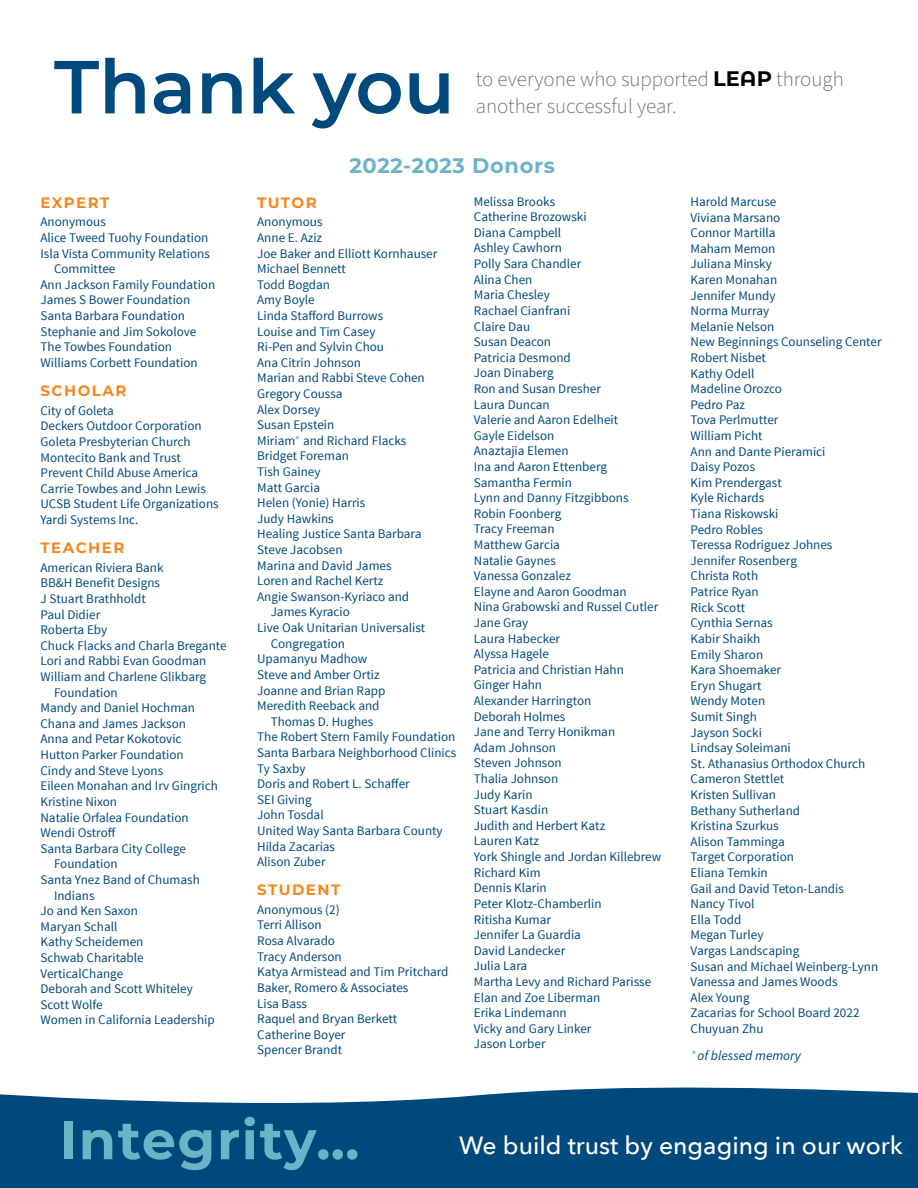
<style>
.page{position:relative;width:918px;height:1188px;background:#fff}
.page>*{position:absolute;margin:0;border:0;box-sizing:border-box;transform-origin:0 0}
.t1{font:600 75px "Montserrat";color:#00497c}
.t2{font:700 54px "Montserrat";letter-spacing:.03em;color:#6bb3c7}
.t3{font:500 24.75px "Avenir Next";color:#fff}
.t4{font:300 21px "Source Sans Pro";color:#6d6e71}
.t5{font:700 21px "Montserrat";letter-spacing:.03em;color:#6bb3c7}
.t6{font:700 15px "Montserrat";letter-spacing:.1em;color:#f6871f}
.t7{font:italic 13.5px "Source Sans Pro";color:#00497c}
.t8{font:13.2px/15.6px "Source Sans Pro";color:#00497c}
.s1{font-family:"Montserrat";font-weight:700;color:#000}
.s2{font-family:"Montserrat Alternates";font-weight:700;color:#000}
.s3{color:#6bb3c7}
</style>
<div class="page">
<svg style="left:0;top:1087px;width:918px;height:101px;fill:#00497c"></svg>
<h1 class="t1" style="left:54px;top:34px;width:402px">Thank you</h1>
<h3 class="t4" style="left:476px;top:65px;width:369px">to everyone who supported <span class="s1">LE</span><span class="s2">A</span><span class="s1">P</span> through</h3>
<h3 class="t4" style="left:476px;top:92px;width:202px">another successful year.</h3>
<p class="t6" style="left:40px;top:191px;width:70px">EXPERT</p>
<p class="t8" style="left:40px;top:214px;width:67px">Anonymous</p>
<p class="t8" style="left:40px;top:230px;width:169px">Alice Tweed Tuohy Foundation</p>
<p class="t8" style="left:40px;top:246px;width:171px">Isla Vista Community Relations</p>
<p class="t8" style="left:54px;top:261px;width:63px">Committee</p>
<p class="t8" style="left:40px;top:277px;width:176px">Ann Jackson Family Foundation</p>
<p class="t8" style="left:40px;top:292px;width:151px">James S Bower Foundation</p>
<p class="t8" style="left:40px;top:308px;width:146px">Santa Barbara Foundation</p>
<p class="t8" style="left:40px;top:324px;width:157px">Stephanie and Jim Sokolove</p>
<p class="t8" style="left:40px;top:339px;width:133px">The Towbes Foundation</p>
<p class="t8" style="left:40px;top:355px;width:159px">Williams Corbett Foundation</p>
<p class="t6" style="left:40px;top:380px;width:88px">SCHOLAR</p>
<p class="t8" style="left:40px;top:403px;width:180px">City of Goleta<br>Deckers Outdoor Corporation<br>Goleta Presbyterian Church<br>Montecito Bank and Trust<br>Prevent Child Abuse America<br>Carrie Towbes and John Lewis<br>UCSB Student Life Organizations<br>Yardi Systems Inc.</p>
<p class="t6" style="left:40px;top:537px;width:85px">TEACHER</p>
<p class="t8" style="left:40px;top:560px;width:125px">American Riviera Bank</p>
<p class="t8" style="left:40px;top:575px;width:121px">BB&amp;H Benefit Designs</p>
<p class="t8" style="left:40px;top:591px;width:107px">J Stuart Brathholdt</p>
<p class="t8" style="left:40px;top:607px;width:61px">Paul Didier</p>
<p class="t8" style="left:40px;top:622px;width:68px">Roberta Eby</p>
<p class="t8" style="left:40px;top:638px;width:188px">Chuck Flacks and Charla Bregante</p>
<p class="t8" style="left:40px;top:654px;width:167px">Lori and Rabbi Evan Goodman</p>
<p class="t8" style="left:40px;top:669px;width:167px">William and Charlene Glikbarg</p>
<p class="t8" style="left:54px;top:685px;width:65px">Foundation</p>
<p class="t8" style="left:40px;top:700px;width:156px">Mandy and Daniel Hochman</p>
<p class="t8" style="left:40px;top:716px;width:147px">Chana and James Jackson</p>
<p class="t8" style="left:40px;top:732px;width:143px">Anna and Petar Kokotovic</p>
<p class="t8" style="left:40px;top:747px;width:145px">Hutton Parker Foundation</p>
<p class="t8" style="left:40px;top:763px;width:124px">Cindy and Steve Lyons</p>
<p class="t8" style="left:40px;top:778px;width:179px">Eileen Monahan and Irv Gingrich</p>
<p class="t8" style="left:40px;top:794px;width:78px">Kristine Nixon</p>
<p class="t8" style="left:40px;top:810px;width:150px">Natalie Orfalea Foundation</p>
<p class="t8" style="left:40px;top:825px;width:77px">Wendi Ostroff</p>
<p class="t8" style="left:40px;top:841px;width:147px">Santa Barbara City College</p>
<p class="t8" style="left:54px;top:856px;width:65px">Foundation</p>
<p class="t8" style="left:40px;top:872px;width:161px">Santa Ynez Band of Chumash</p>
<p class="t8" style="left:54px;top:888px;width:42px">Indians</p>
<p class="t8" style="left:40px;top:903px;width:99px">Jo and Ken Saxon</p>
<p class="t8" style="left:40px;top:919px;width:79px">Maryan Schall</p>
<p class="t8" style="left:40px;top:934px;width:104px">Kathy Scheidemen</p>
<p class="t8" style="left:40px;top:950px;width:105px">Schwab Charitable</p>
<p class="t8" style="left:40px;top:966px;width:84px">VerticalChange</p>
<p class="t8" style="left:40px;top:981px;width:154px">Deborah and Scott Whiteley</p>
<p class="t8" style="left:40px;top:997px;width:64px">Scott Wolfe</p>
<p class="t8" style="left:40px;top:1012px;width:176px">Women in California Leadership</p>
<h3 class="t5" style="left:350px;top:151px;width:207px">2022-2023 Donors</h3>
<p class="t6" style="left:257px;top:191px;width:61px">TUTOR</p>
<p class="t8" style="left:257px;top:214px;width:67px">Anonymous</p>
<p class="t8" style="left:257px;top:230px;width:67px">Anne E. Aziz</p>
<p class="t8" style="left:257px;top:246px;width:182px">Joe Baker and Elliott Kornhauser</p>
<p class="t8" style="left:257px;top:261px;width:90px">Michael Bennett</p>
<p class="t8" style="left:257px;top:277px;width:74px">Todd Bogdan</p>
<p class="t8" style="left:257px;top:292px;width:59px">Amy Boyle</p>
<p class="t8" style="left:257px;top:308px;width:128px">Linda Stafford Burrows</p>
<p class="t8" style="left:257px;top:324px;width:120px">Louise and Tim Casey</p>
<p class="t8" style="left:257px;top:339px;width:128px">Ri-Pen and Sylvin Chou</p>
<p class="t8" style="left:257px;top:355px;width:105px">Ana Citrin Johnson</p>
<p class="t8" style="left:257px;top:370px;width:169px">Marian and Rabbi Steve Cohen</p>
<p class="t8" style="left:257px;top:386px;width:87px">Gregory Coussa</p>
<p class="t8" style="left:257px;top:402px;width:65px">Alex Dorsey</p>
<p class="t8" style="left:257px;top:417px;width:79px">Susan Epstein</p>
<p class="t8" style="left:257px;top:433px;width:151px">Miriam<span class="s3">*</span> and Richard Flacks</p>
<p class="t8" style="left:257px;top:448px;width:93px">Bridget Foreman</p>
<p class="t8" style="left:257px;top:464px;width:65px">Tish Gainey</p>
<p class="t8" style="left:257px;top:480px;width:64px">Matt Garcia</p>
<p class="t8" style="left:257px;top:495px;width:110px">Helen (Yonie) Harris</p>
<p class="t8" style="left:257px;top:511px;width:78px">Judy Hawkins</p>
<p class="t8" style="left:257px;top:527px;width:166px">Healing Justice Santa Barbara</p>
<p class="t8" style="left:257px;top:542px;width:87px">Steve Jacobsen</p>
<p class="t8" style="left:257px;top:558px;width:136px">Marina and David James</p>
<p class="t8" style="left:257px;top:573px;width:128px">Loren and Rachel Kertz</p>
<p class="t8" style="left:257px;top:589px;width:154px">Angie Swanson-Kyriaco and</p>
<p class="t8" style="left:271px;top:605px;width:81px">James Kyracio</p>
<p class="t8" style="left:257px;top:620px;width:170px">Live Oak Unitarian Universalist</p>
<p class="t8" style="left:271px;top:636px;width:76px">Congregation</p>
<p class="t8" style="left:257px;top:651px;width:112px">Upamanyu Madhow</p>
<p class="t8" style="left:257px;top:667px;width:124px">Steve and Amber Ortiz</p>
<p class="t8" style="left:257px;top:683px;width:130px">Joanne and Brian Rapp</p>
<p class="t8" style="left:257px;top:698px;width:124px">Meredith Reeback and</p>
<p class="t8" style="left:271px;top:714px;width:104px">Thomas D. Hughes</p>
<p class="t8" style="left:257px;top:729px;width:200px">The Robert Stern Family Foundation</p>
<p class="t8" style="left:257px;top:745px;width:201px">Santa Barbara Neighborhood Clinics</p>
<p class="t8" style="left:257px;top:761px;width:50px">Ty Saxby</p>
<p class="t8" style="left:257px;top:776px;width:154px">Doris and Robert L. Schaffer</p>
<p class="t8" style="left:257px;top:792px;width:56px">SEI Giving</p>
<p class="t8" style="left:257px;top:807px;width:68px">John Tosdal</p>
<p class="t8" style="left:257px;top:823px;width:187px">United Way Santa Barbara County</p>
<p class="t8" style="left:257px;top:839px;width:79px">Hilda Zacarias</p>
<p class="t8" style="left:257px;top:854px;width:70px">Alison Zuber</p>
<p class="t6" style="left:257px;top:879px;width:85px">STUDENT</p>
<p class="t8" style="left:257px;top:902px;width:193px">Anonymous (2)<br>Terri Allison<br>Rosa Alvarado<br>Tracy Anderson<br>Katya Armistead and Tim Pritchard<br>Baker, Romero &amp; Associates<br>Lisa Bass<br>Raquel and Bryan Berkett<br>Catherine Boyer<br>Spencer Brandt</p>
<p class="t8" style="left:474px;top:194px;width:189px">Melissa Brooks<br>Catherine Brozowski<br>Diana Campbell<br>Ashley Cawhorn<br>Polly Sara Chandler<br>Alina Chen<br>Maria Chesley<br>Rachael Cianfrani<br>Claire Dau<br>Susan Deacon<br>Patricia Desmond<br>Joan Dinaberg<br>Ron and Susan Dresher<br>Laura Duncan<br>Valerie and Aaron Edelheit<br>Gayle Eidelson<br>Anaztajia Elemen<br>Ina and Aaron Ettenberg<br>Samantha Fermin<br>Lynn and Danny Fitzgibbons<br>Robin Foonberg<br>Tracy Freeman<br>Matthew Garcia<br>Natalie Gaynes<br>Vanessa Gonzalez<br>Elayne and Aaron Goodman<br>Nina Grabowski and Russel Cutler<br>Jane Gray<br>Laura Habecker<br>Alyssa Hagele<br>Patricia and Christian Hahn<br>Ginger Hahn<br>Alexander Harrington<br>Deborah Holmes<br>Jane and Terry Honikman<br>Adam Johnson<br>Steven Johnson<br>Thalia Johnson<br>Judy Karin<br>Stuart Kasdin<br>Judith and Herbert Katz<br>Lauren Katz<br>York Shingle and Jordan Killebrew<br>Richard Kim<br>Dennis Klarin<br>Peter Klotz-Chamberlin<br>Ritisha Kumar<br>Jennifer La Guardia<br>David Landecker<br>Julia Lara<br>Martha Levy and Richard Parisse<br>Elan and Zoe Liberman<br>Erika Lindemann<br>Vicky and Gary Linker<br>Jason Lorber</p>
<p class="t8" style="left:691px;top:194px;width:193px">Harold Marcuse<br>Viviana Marsano<br>Connor Martilla<br>Maham Memon<br>Juliana Minsky<br>Karen Monahan<br>Jennifer Mundy<br>Norma Murray<br>Melanie Nelson<br>New Beginnings Counseling Center<br>Robert Nisbet<br>Kathy Odell<br>Madeline Orozco<br>Pedro Paz<br>Tova Perlmutter<br>William Picht<br>Ann and Dante Pieramici<br>Daisy Pozos<br>Kim Prendergast<br>Kyle Richards<br>Tiana Riskowski<br>Pedro Robles<br>Teressa Rodriguez Johnes<br>Jennifer Rosenberg<br>Christa Roth<br>Patrice Ryan<br>Rick Scott<br>Cynthia Sernas<br>Kabir Shaikh<br>Emily Sharon<br>Kara Shoemaker<br>Eryn Shugart<br>Wendy Moten<br>Sumit Singh<br>Jayson Socki<br>Lindsay Soleimani<br>St. Athanasius Orthodox Church<br>Cameron Stettlet<br>Kristen Sullivan<br>Bethany Sutherland<br>Kristina Szurkus<br>Alison Tamminga<br>Target Corporation<br>Eliana Temkin<br>Gail and David Teton-Landis<br>Nancy Tivol<br>Ella Todd<br>Megan Turley<br>Vargas Landscaping<br>Susan and Michael Weinberg-Lynn<br>Vanessa and James Woods<br>Alex Young<br>Zacarias for School Board 2022<br>Chuyuan Zhu</p>
<p class="t7" style="left:691px;top:1047px;width:112px"><span class="s3">*</span>of blessed memory</p>
<h2 class="t2" style="left:59px;top:1101px;width:301px">Integrity…</h2>
<h3 class="t3" style="left:459px;top:1124px;width:445px">We build trust by engaging in our work</h3>
</div>
